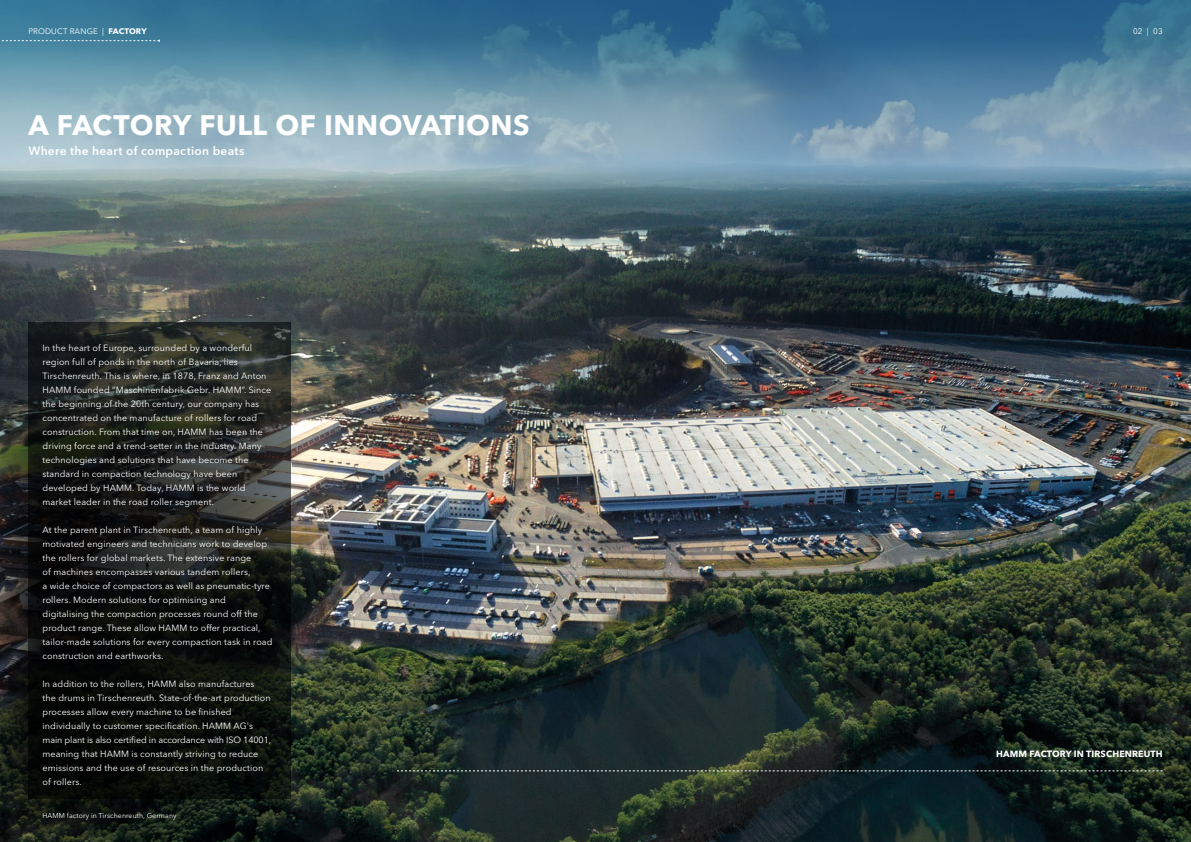
<style>
.page{position:relative;width:1191px;height:842px;background:#fff}
.page>*{position:absolute;margin:0;border:0;box-sizing:border-box;transform-origin:0 0}
.t1{font:700 28px "Avenir Next LT Pro";letter-spacing:.015em;color:#fff}
.t2{font:600 12px "Avenir Next LT Pro";letter-spacing:.02em;color:#fff}
.t3{font:9px/14px "Avenir Next LT Pro";letter-spacing:.01em;color:#fff}
.t4{font:700 9px "Avenir Next LT Pro";letter-spacing:.01em;color:#fff}
.t5{font:8px "Avenir Next LT Pro";letter-spacing:.02em;color:#fff}
.t6{font:7px "Avenir Next LT Pro";letter-spacing:.01em;color:#fff}
.s1{font-weight:700}
</style>
<div class="page">
<img style="left:0;top:323px;width:1191px;height:519px">
<img style="left:0;top:403px;width:317px;height:439px">
<svg style="left:397px;top:771px;width:765px;height:1px"></svg>
<img style="left:0;top:0;width:1191px;height:323px">
<svg style="left:28px;top:323px;width:263px;height:476px;background:#151815"></svg>
<svg style="left:0;top:40px;width:160px;height:2px"></svg>
<p class="t5" style="left:28px;top:27px;width:120px">PRODUCT RANGE | <span class="s1">FACTORY</span></p>
<h1 class="t1" style="left:28px;top:108px;width:503px">A FACTORY FULL OF INNOVATIONS</h1>
<h2 class="t2" style="left:28px;top:143px;width:218px">Where the heart of compaction beats</h2>
<p class="t3" style="left:43px;top:341px;width:230px">In the heart of Europe, surrounded by a wonderful region full of ponds in the north of Bavaria, lies Tirschenreuth. This is where, in 1878, Franz and Anton HAMM founded “Maschinenfabrik Gebr. HAMM”. Since the beginning of the 20th century, our company has concentrated on the manufacture of rollers for road construction. From that time on, HAMM has been the driving force and a trend-setter in the industry. Many technologies and solutions that have become the standard in compaction technology have been developed by HAMM. Today, HAMM is the world market leader in the road roller segment.</p>
<p class="t3" style="left:43px;top:523px;width:231px">At the parent plant in Tirschenreuth, a team of highly motivated engineers and technicians work to develop the rollers for global markets. The extensive range<br>of machines encompasses various tandem rollers,<br>a wide choice of compactors as well as pneumatic-tyre rollers. Modern solutions for optimising and digitalising the compaction processes round off the product range. These allow HAMM to offer practical, tailor-made solutions for every compaction task in road construction and earthworks.</p>
<p class="t3" style="left:43px;top:677px;width:230px">In addition to the rollers, HAMM also manufactures<br>the drums in Tirschenreuth. State-of-the-art production processes allow every machine to be finished individually to customer specification. HAMM AG's main plant is also certified in accordance with ISO 14001, meaning that HAMM is constantly striving to reduce emissions and the use of resources in the production of rollers.</p>
<p class="t6" style="left:43px;top:812px;width:135px">HAMM factory in Tirschenreuth, Germany</p>
<p class="t5" style="left:1133px;top:27px;width:31px">02 | 03</p>
<p class="t4" style="left:996px;top:748px;width:168px">HAMM FACTORY IN TIRSCHENREUTH</p>
</div>
